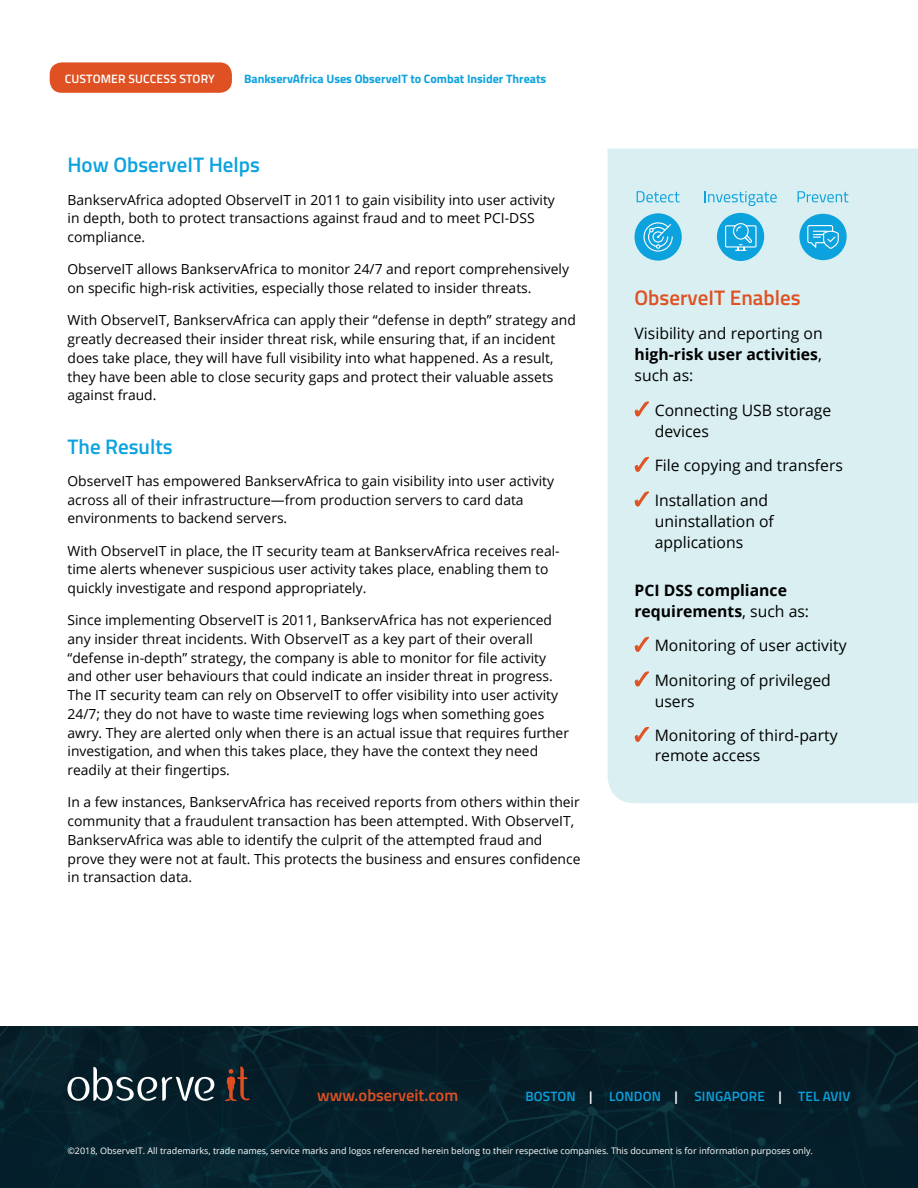
<style>
.page{position:relative;width:918px;height:1188px;background:#fff}
.page>*{position:absolute;margin:0;border:0;box-sizing:border-box;transform-origin:0 0}
.t1{font:600 21px "Titillium Web";color:#0ca2de}
.t2{font:600 21px "Titillium Web";color:#df5122}
.t3{font:600 16.5px "Titillium Web";color:#df5122}
.t4{font:15.75px/21px "Open Sans";color:#000}
.t5{font:700 15.75px/21px "Open Sans";color:#000}
.t6{font:13.8px/18.8px "Open Sans";color:#000}
.t7{font:600 13.5px "Titillium Web";letter-spacing:.01em;color:#0ca2de}
.t8{font:700 12.15px "Titillium Web";color:#0ca2de}
.t9{font:600 12.15px "Titillium Web";letter-spacing:.01em;color:#fff}
.t10{font:9px "Open Sans";color:#fff}
.s1{font-weight:700}
.s2{color:#df5122}
.s3{font-weight:400}
.s4{color:#fff}
</style>
<div class="page">
<img style="left:0;top:1026px;width:918px;height:162px">
<div style="left:608px;top:148px;width:310px;height:655px;background:#d9eff1"></div>
<svg style="left:68px;top:1067px;width:146px;height:34px"></svg>
<svg style="left:225px;top:1067px;width:25px;height:34px"></svg>
<div style="left:50px;top:62px;width:182px;height:31px;background:#df5122;border-radius:12px"></div>
<svg style="left:634px;top:401px;width:15px;height:16px"></svg>
<svg style="left:634px;top:456px;width:15px;height:16px"></svg>
<svg style="left:634px;top:491px;width:15px;height:16px"></svg>
<svg style="left:634px;top:636px;width:15px;height:16px"></svg>
<svg style="left:634px;top:671px;width:15px;height:16px"></svg>
<svg style="left:634px;top:726px;width:15px;height:16px"></svg>
<div style="left:634px;top:213px;width:48px;height:48px;background:#0ca2de;border-radius:50%"></div>
<svg style="left:644px;top:222px;width:29px;height:30px"></svg>
<div style="left:717px;top:213px;width:47px;height:48px;background:#0ca2de;border-radius:50%"></div>
<svg style="left:725px;top:223px;width:32px;height:28px"></svg>
<div style="left:799px;top:214px;width:48px;height:46px;background:#0ca2de;border-radius:50%"></div>
<svg style="left:807px;top:225px;width:32px;height:24px"></svg>
<svg style="left:637px;top:191px;width:43px;height:11px"></svg>
<svg style="left:704px;top:191px;width:73px;height:15px"></svg>
<svg style="left:798px;top:191px;width:50px;height:11px"></svg>
<p class="t9" style="left:65px;top:70px;width:151px">CUSTOMER SUCCESS STORY</p>
<p class="t8" style="left:244px;top:70px;width:304px">BankservAfrica Uses ObserveIT to Combat Insider Threats</p>
<h1 class="t1" style="left:68px;top:149px;width:194px">How ObserveIT Helps</h1>
<p class="t6" style="left:68px;top:190px;width:489px">BankservAfrica adopted ObserveIT in 2011 to gain visibility into user activity in depth, both to protect transactions against fraud and to meet PCI-DSS compliance.</p>
<p class="t6" style="left:68px;top:260px;width:503px">ObserveIT allows BankservAfrica to monitor 24/7 and report comprehensively on specific high-risk activities, especially those related to insider threats.</p>
<p class="t6" style="left:68px;top:311px;width:510px">With ObserveIT, BankservAfrica can apply their “defense in depth” strategy and greatly decreased their insider threat risk, while ensuring that, if an incident does take place, they will have full visibility into what happened. As a result, they have been able to close security gaps and protect their valuable assets against fraud.</p>
<h1 class="t1" style="left:68px;top:430px;width:107px">The Results</h1>
<p class="t6" style="left:68px;top:471px;width:488px">ObserveIT has empowered BankservAfrica to gain visibility into user activity across all of their infrastructure—from production servers to card data environments to backend servers.</p>
<p class="t6" style="left:68px;top:541px;width:494px">With ObserveIT in place, the IT security team at BankservAfrica receives real&shy;time alerts whenever suspicious user activity takes place, enabling them to quickly investigate and respond appropriately.</p>
<p class="t6" style="left:68px;top:611px;width:503px">Since implementing ObserveIT is 2011, BankservAfrica has not experienced any insider threat incidents. With ObserveIT as a key part of their overall “defense in-depth” strategy, the company is able to monitor for file activity and other user behaviours that could indicate an insider threat in progress.<br>The IT security team can rely on ObserveIT to offer visibility into user activity 24/7; they do not have to waste time reviewing logs when something goes awry. They are alerted only when there is an actual issue that requires further investigation, and when this takes place, they have the context they need readily at their fingertips.</p>
<p class="t6" style="left:68px;top:793px;width:514px">In a few instances, BankservAfrica has received reports from others within their community that a fraudulent transaction has been attempted. With ObserveIT, BankservAfrica was able to identify the culprit of the attempted fraud and prove they were not at fault. This protects the business and ensures confidence in transaction data.</p>
<h1 class="t2" style="left:634px;top:282px;width:168px">ObserveIT Enables</h1>
<p class="t4" style="left:634px;top:323px;width:190px;text-align:justify">Visibility and reporting on <span class="s1">high-risk user activities</span>, such as:</p>
<p class="t4" style="left:655px;top:399px;width:178px;text-indent:-20px"><span class="s2">✓</span> Connecting USB storage devices</p>
<p class="t4" style="left:634px;top:455px;width:210px"><span class="s2">✓</span> File copying and transfers</p>
<p class="t4" style="left:655px;top:489px;width:121px;text-indent:-20px"><span class="s2">✓</span> Installation and uninstallation of applications</p>
<p class="t5" style="left:634px;top:579px;width:176px">PCI DSS compliance requirements<span class="s3">, such as:</span></p>
<p class="t4" style="left:634px;top:635px;width:214px"><span class="s2">✓</span> Monitoring of user activity</p>
<p class="t4" style="left:655px;top:669px;width:178px;text-indent:-20px"><span class="s2">✓</span> Monitoring of privileged users</p>
<p class="t4" style="left:655px;top:725px;width:184px;line-height:19.5px;text-indent:-20px"><span class="s2">✓</span> Monitoring of third-party remote access</p>
<p class="t3" style="left:317px;top:1083px;width:143px">www.observeit.com</p>
<p class="t7" style="left:526px;top:1086px;width:326px">BOSTON <span class="s4">|</span> LONDON <span class="s4">|</span> SINGAPORE <span class="s4">|</span> TEL AVIV</p>
<p class="t10" style="left:68px;top:1145px;width:747px">©2018, ObserveIT. All trademarks, trade names, service marks and logos referenced herein belong to their respective companies. This document is for information purposes only.</p>
</div>
